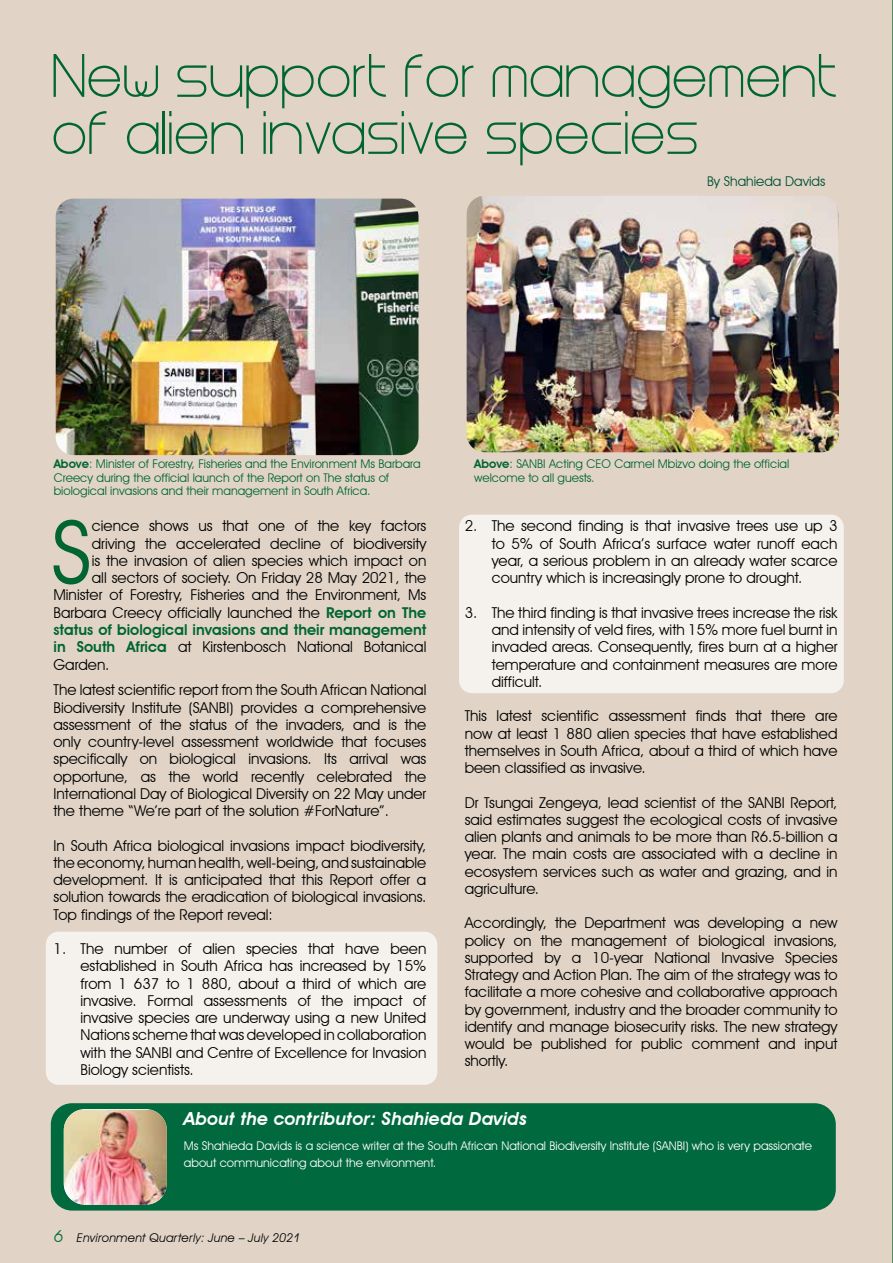
<style>
.page{position:relative;width:893px;height:1263px;background:#e1d4c6}
.page>*{position:absolute;margin:0;border:0;box-sizing:border-box;transform-origin:0 0}
.t1{font:87.75px "Avant Garde IT Cby BT";color:#006532}
.t2{font:51px/57px "Steiner";letter-spacing:.025em;color:#006532}
.t3{font:italic 600 18px "Avant Garde IT Cby BT";letter-spacing:.01em;color:#fff}
.t4{font:15px/17.2px "Avant Garde IT Cby BT";color:#000;text-align:justify}
.t5{font:600 15px "Avant Garde IT Cby BT";color:#006532}
.t6{font:13.5px "Avant Garde IT Cby BT";color:#004f32}
.t7{font:12px/13.5px "Avant Garde IT Cby BT";color:#006532}
.t8{font:12px/16.5px "Avant Garde IT Cby BT";color:#fff}
.t9{font:italic 12px "Avant Garde IT Cby BT";letter-spacing:.02em;color:#000}
.s1{font-weight:600}
.s2{font-weight:600;color:#006532}
.s3{font-size:16.5px;color:#00693e}
</style>
<div class="page">
<div style="left:46px;top:932px;width:391px;height:153px;background:#f5f1ec;border-radius:13px"></div>
<div style="left:51px;top:1103px;width:785px;height:107px;background:#00693e;border-radius:21px"></div>
<img style="left:64px;top:1110px;width:103px;height:95px">
<img style="left:56px;top:199px;width:362px;height:256px">
<img style="left:467px;top:196px;width:372px;height:256px">
<div style="left:459px;top:515px;width:385px;height:178px;background:#f5f1ec;border-radius:13px"></div>
<h2 class="t2" style="left:52px;top:56px;width:787px">New support for management of alien invasive species</h2>
<p class="t6" style="left:707px;top:173px;width:120px">By Shahieda Davids</p>
<p class="t7" style="left:54px;top:457px;width:369px"><span class="s1">Above</span>: Minister of Forestry, Fisheries and the Environment Ms Barbara<br>Creecy during the official launch of the Report on The status of biological invasions and their management in South Africa.</p>
<h1 class="t1" style="left:51px;top:499px;width:42px">S</h1>
<p class="t4" style="left:92px;top:517px;width:336px">cience shows us that one of the key factors</p>
<p class="t4" style="left:92px;top:535px;width:336px">driving the accelerated decline of biodiversity</p>
<p class="t4" style="left:92px;top:552px;width:336px">is the invasion of alien species which impact on</p>
<p class="t4" style="left:92px;top:569px;width:336px">all sectors of society. On Friday 28 May 2021, the</p>
<p class="t4" style="left:54px;top:586px;width:374px">Minister of Forestry, Fisheries and the Environment, Ms</p>
<p class="t4" style="left:54px;top:604px;width:374px">Barbara Creecy officially launched the <span class="s2">Report on The</span></p>
<p class="t5" style="left:54px;top:621px;width:374px">status of biological invasions and their management</p>
<p class="t4" style="left:54px;top:638px;width:374px"><span class="s2">in South Africa</span> at Kirstenbosch National Botanical</p>
<p class="t4" style="left:54px;top:655px;width:57px">Garden.</p>
<p class="t4" style="left:54px;top:681px;width:374px">The latest scientific report from the South African National Biodiversity Institute (SANBI) provides a comprehensive assessment of the status of the invaders, and is the only country-level assessment worldwide that focuses specifically on biological invasions. Its arrival was opportune, as the world recently celebrated the International Day of Biological Diversity on 22 May under the theme “We’re part of the solution #ForNature”.</p>
<p class="t4" style="left:54px;top:836px;width:374px">In South Africa biological invasions impact biodiversity, the economy, human health, well-being, and sustainable development. It is anticipated that this Report offer a solution towards the eradication of biological invasions.<br>Top findings of the Report reveal:</p>
<p class="t4" style="left:81px;top:940px;width:347px;text-indent:-27px">1. The number of alien species that have been established in South Africa has increased by 15% from 1 637 to 1 880, about a third of which are invasive. Formal assessments of the impact of invasive species are underway using a new United Nations scheme that was developed in collaboration with the SANBI and Centre of Excellence for Invasion Biology scientists.</p>
<p class="t7" style="left:474px;top:457px;width:317px"><span class="s1">Above</span>: SANBI Acting CEO Carmel Mbizvo doing the official welcome to all guests.</p>
<p class="t4" style="left:492px;top:517px;width:347px;text-indent:-27px">2. The second finding is that invasive trees use up 3 to 5% of South Africa’s surface water runoff each year, a serious problem in an already water scarce country which is increasingly prone to drought.</p>
<p class="t4" style="left:492px;top:604px;width:347px;text-indent:-27px">3. The third finding is that invasive trees increase the risk and intensity of veld fires, with 15% more fuel burnt in invaded areas. Consequently, fires burn at a higher temperature and containment measures are more difficult.</p>
<p class="t4" style="left:465px;top:707px;width:374px">This latest scientific assessment finds that there are now at least 1 880 alien species that have established themselves in South Africa, about a third of which have been classified as invasive.</p>
<p class="t4" style="left:465px;top:793px;width:374px">Dr Tsungai Zengeya, lead scientist of the SANBI Report, said estimates suggest the ecological costs of invasive alien plants and animals to be more than R6.5-billion a year. The main costs are associated with a decline in ecosystem services such as water and grazing, and in agriculture.</p>
<p class="t4" style="left:465px;top:914px;width:374px">Accordingly, the Department was developing a new policy on the management of biological invasions, supported by a 10-year National Invasive Species Strategy and Action Plan. The aim of the strategy was to facilitate a more cohesive and collaborative approach by government, industry and the broader community to identify and manage biosecurity risks. The new strategy would be published for public comment and input shortly.</p>
<p class="t3" style="left:184px;top:1108px;width:345px">About the contributor: Shahieda Davids</p>
<p class="t8" style="left:184px;top:1137px;width:630px">Ms Shahieda Davids is a science writer at the South African National Biodiversity Institute (SANBI) who is very passionate about communicating about the environment.</p>
<p class="t9" style="left:54px;top:1231px;width:248px"><span class="s3">6</span> Environment Quarterly: June – July 2021</p>
</div>
